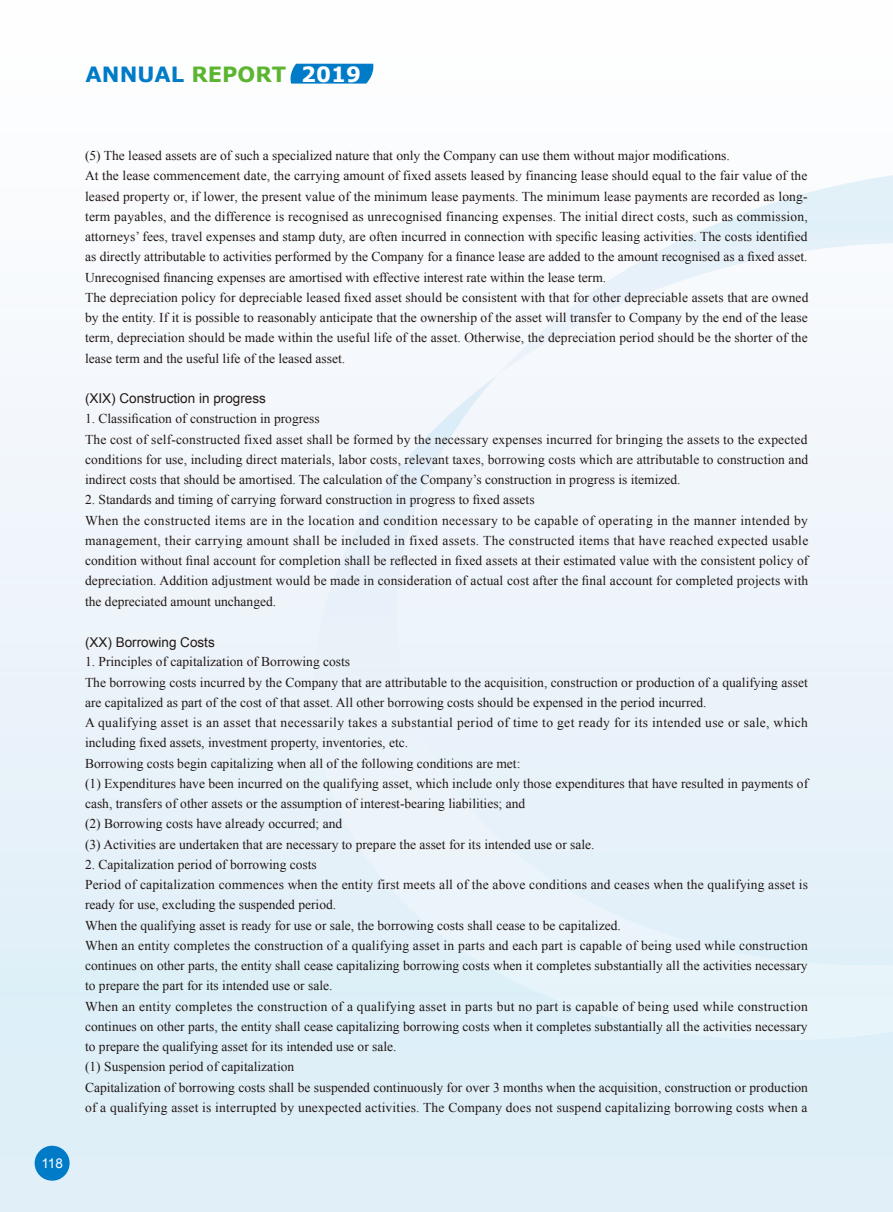
<style>
.page{position:relative;width:893px;height:1212px;background:#fff}
.page>*{position:absolute;margin:0;border:0;box-sizing:border-box;transform-origin:0 0}
.t1{font:700 21px "Verdana";color:#007bc7}
.t2{font:13.5px/20.2px "Times New Roman";letter-spacing:.005em;color:#221815}
.t3{font:13.5px "Arial";color:#221815}
.t4{font:13.5px "Arial";color:#fff}
.s1{color:#5cb531}
.s2{color:#fff}
</style>
<div class="page">
<div style="left:0;top:0;width:893px;height:1212px;background:linear-gradient(to bottom,#fffefe,#dbedf7)"></div>
<svg style="left:313px;top:375px;width:580px;height:665px;background:#e7f2f9"></svg>
<svg style="left:498px;top:168px;width:395px;height:665px"></svg>
<svg style="left:290px;top:64px;width:83px;height:20px;background:#1083ca"></svg>
<div style="left:35px;top:1146px;width:35px;height:35px;background:#007bc7;border-radius:50%"></div>
<h1 class="t1" style="left:86px;top:61px;width:277px">ANNUAL <span class="s1">REPORT</span> <span class="s2">2019</span></h1>
<p class="t4" style="left:41px;top:1154px;width:23px">118</p>
<p class="t2" style="left:85px;top:145px;width:725px">(5) The leased assets are of such a specialized nature that only the Company can use them without major modifications.<br>At the lease commencement date, the carrying amount of fixed assets leased by financing lease should equal to the fair value of the leased property or, if lower, the present value of the minimum lease payments. The minimum lease payments are recorded as long&shy;term payables, and the difference is recognised as unrecognised financing expenses. The initial direct costs, such as commission, attorneys’ fees, travel expenses and stamp duty, are often incurred in connection with specific leasing activities. The costs identified as directly attributable to activities performed by the Company for a finance lease are added to the amount recognised as a fixed asset.<br>Unrecognised financing expenses are amortised with effective interest rate within the lease term.<br>The depreciation policy for depreciable leased fixed asset should be consistent with that for other depreciable assets that are owned by the entity. If it is possible to reasonably anticipate that the ownership of the asset will transfer to Company by the end of the lease term, depreciation should be made within the useful life of the asset. Otherwise, the depreciation period should be the shorter of the lease term and the useful life of the leased asset.</p>
<p class="t3" style="left:85px;top:390px;width:182px">(XIX) Construction in progress</p>
<p class="t2" style="left:85px;top:408px;width:725px">1. Classification of construction in progress<br>The cost of self-constructed fixed asset shall be formed by the necessary expenses incurred for bringing the assets to the expected conditions for use, including direct materials, labor costs, relevant taxes, borrowing costs which are attributable to construction and indirect costs that should be amortised. The calculation of the Company’s construction in progress is itemized.</p>
<p class="t2" style="left:85px;top:489px;width:725px">2. Standards and timing of carrying forward construction in progress to fixed assets<br>When the constructed items are in the location and condition necessary to be capable of operating in the manner intended by management, their carrying amount shall be included in fixed assets. The constructed items that have reached expected usable condition without final account for completion shall be reflected in fixed assets at their estimated value with the consistent policy of depreciation. Addition adjustment would be made in consideration of actual cost after the final account for completed projects with the depreciated amount unchanged.</p>
<p class="t3" style="left:85px;top:633px;width:131px">(XX) Borrowing Costs</p>
<p class="t2" style="left:85px;top:651px;width:725px">1. Principles of capitalization of Borrowing costs<br>The borrowing costs incurred by the Company that are attributable to the acquisition, construction or production of a qualifying asset are capitalized as part of the cost of that asset. All other borrowing costs should be expensed in the period incurred.<br>A qualifying asset is an asset that necessarily takes a substantial period of time to get ready for its intended use or sale, which including fixed assets, investment property, inventories, etc.<br>Borrowing costs begin capitalizing when all of the following conditions are met:<br>(1) Expenditures have been incurred on the qualifying asset, which include only those expenditures that have resulted in payments of cash, transfers of other assets or the assumption of interest-bearing liabilities; and<br>(2) Borrowing costs have already occurred; and<br>(3) Activities are undertaken that are necessary to prepare the asset for its intended use or sale.</p>
<p class="t2" style="left:85px;top:854px;width:725px">2. Capitalization period of borrowing costs<br>Period of capitalization commences when the entity first meets all of the above conditions and ceases when the qualifying asset is ready for use, excluding the suspended period.<br>When the qualifying asset is ready for use or sale, the borrowing costs shall cease to be capitalized.<br>When an entity completes the construction of a qualifying asset in parts and each part is capable of being used while construction continues on other parts, the entity shall cease capitalizing borrowing costs when it completes substantially all the activities necessary to prepare the part for its intended use or sale.<br>When an entity completes the construction of a qualifying asset in parts but no part is capable of being used while construction continues on other parts, the entity shall cease capitalizing borrowing costs when it completes substantially all the activities necessary to prepare the qualifying asset for its intended use or sale.<br>(1) Suspension period of capitalization<br>Capitalization of borrowing costs shall be suspended continuously for over 3 months when the acquisition, construction or production of a qualifying asset is interrupted by unexpected activities. The Company does not suspend capitalizing borrowing costs when a</p>
</div>
